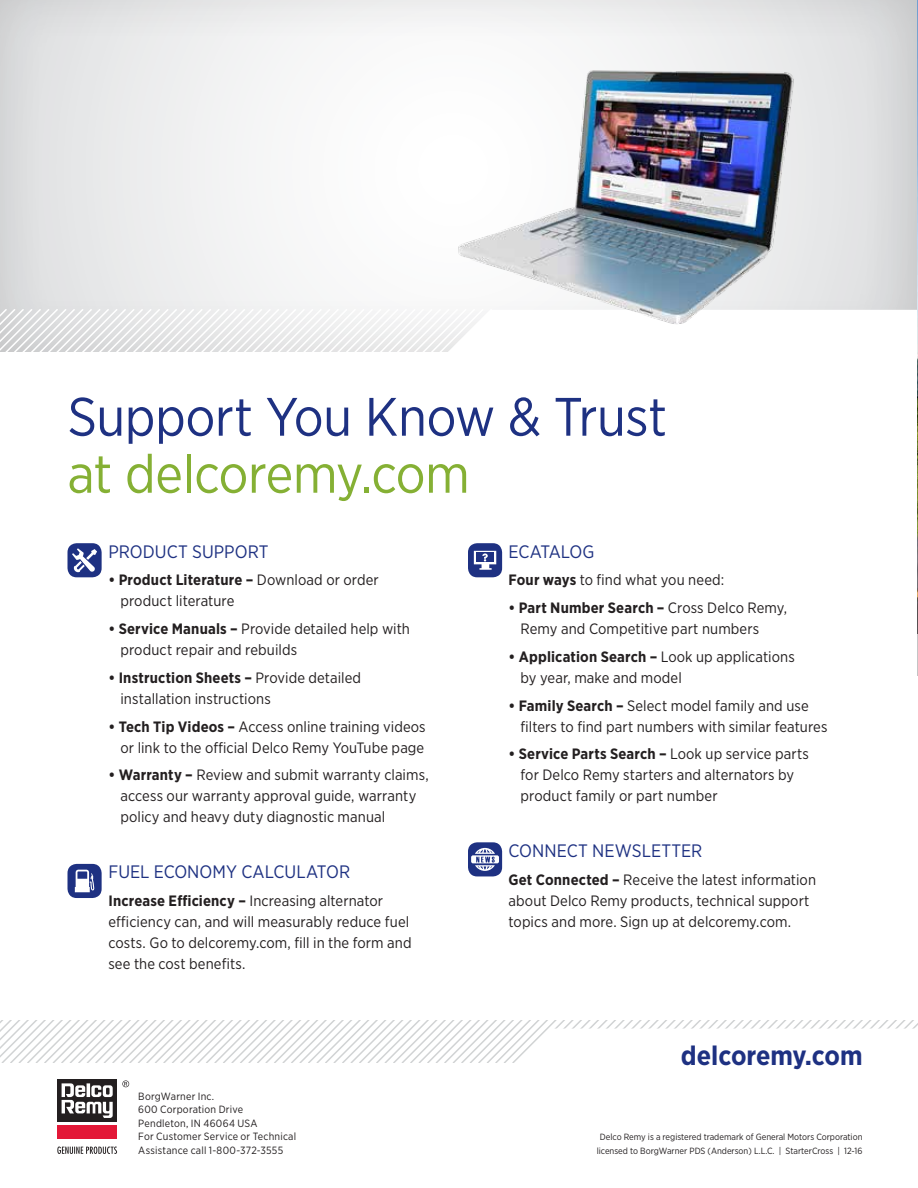
<style>
.page{position:relative;width:918px;height:1188px;background:#fff}
.page>*{position:absolute;margin:0;border:0;box-sizing:border-box;transform-origin:0 0}
.t1{font:54px "Gotham Narrow";letter-spacing:-.01em;color:#1e3182}
.t2{font:54px "Gotham Narrow";letter-spacing:-.015em;color:#85b034}
.t3{font:700 27px "Gotham Narrow";color:#1e3182}
.t4{font:18px "Gotham Narrow";color:#1e3182}
.t5{font:15px/21px "Gotham Narrow";letter-spacing:.005em;color:#231f20}
.t6{font:10.5px/13.5px "Gotham Narrow";letter-spacing:.02em;color:#231f20}
.t7{font:9px/14.4px "Gotham Narrow";color:#231f20;text-align:center}
.s1{font-weight:700}
</style>
<div class="page">
<div style="left:0;top:0;width:918px;height:353px;background:#231f20;opacity:.17"></div>
<svg style="left:0;top:310px;width:917px;height:42px"></svg>
<img style="left:917px;top:0;width:1px;height:635px">
<div style="left:468px;top:842px;width:34px;height:34px;background:#1e3182;border-radius:9px"></div>
<svg style="left:471px;top:848px;width:28px;height:23px"></svg>
<div style="left:468px;top:543px;width:34px;height:34px;background:#1e3182;border-radius:9px"></div>
<svg style="left:474px;top:551px;width:22px;height:19px"></svg>
<div style="left:68px;top:543px;width:34px;height:34px;background:#1e3182;border-radius:9px"></div>
<svg style="left:72px;top:548px;width:25px;height:25px"></svg>
<div style="left:68px;top:864px;width:34px;height:34px;background:#1e3182;border-radius:9px"></div>
<svg style="left:75px;top:870px;width:19px;height:22px"></svg>
<img style="left:454px;top:68px;width:341px;height:260px">
<hr style="left:915px;top:630px;width:3px;height:47px;background:#231f20;opacity:.17">
<svg style="left:0;top:1020px;width:918px;height:43px"></svg>
<div style="left:58px;top:1079px;width:59px;height:43px;background:#231f20"></div>
<div style="left:58px;top:1125px;width:59px;height:14px;background:#e31837"></div>
<svg style="left:62px;top:1083px;width:51px;height:35px"></svg>
<svg style="left:122px;top:1080px;width:7px;height:7px"></svg>
<svg style="left:57px;top:1147px;width:60px;height:7px"></svg>
<h1 class="t1" style="left:68px;top:383px;width:601px">Support You Know &amp; Trust</h1>
<h1 class="t2" style="left:68px;top:440px;width:404px">at delcoremy.com</h1>
<p class="t4" style="left:108px;top:540px;width:162px">PRODUCT SUPPORT</p>
<p class="t5" style="left:120px;top:569px;width:260px;text-indent:-12px"><span class="s1">• Product Literature –</span> Download or order product literature</p>
<p class="t5" style="left:120px;top:618px;width:291px;text-indent:-12px"><span class="s1">• Service Manuals –</span> Provide detailed help with product repair and rebuilds</p>
<p class="t5" style="left:120px;top:667px;width:242px;text-indent:-12px"><span class="s1">• Instruction Sheets –</span> Provide detailed installation instructions</p>
<p class="t5" style="left:108px;top:716px;width:319px;text-align:right"><span class="s1">• Tech Tip Videos –</span> Access online training videos or link to the official Delco Remy YouTube page</p>
<p class="t5" style="left:120px;top:764px;width:310px;text-indent:-12px"><span class="s1">• Warranty –</span> Review and submit warranty claims, access our warranty approval guide, warranty policy and heavy duty diagnostic manual</p>
<p class="t4" style="left:108px;top:860px;width:243px">FUEL ECONOMY CALCULATOR</p>
<p class="t5" style="left:108px;top:890px;width:305px"><span class="s1">Increase Efficiency –</span> Increasing alternator efficiency can, and will measurably reduce fuel costs. Go to delcoremy.com, fill in the form and see the cost benefits.</p>
<p class="t6" style="left:138px;top:1089px;width:159px">BorgWarner Inc.<br>600 Corporation Drive<br>Pendleton, IN 46064 USA<br>For Customer Service or Technical<br>Assistance call 1-800-372-3555</p>
<p class="t4" style="left:509px;top:540px;width:87px">ECATALOG</p>
<p class="t5" style="left:509px;top:569px;width:217px"><span class="s1">Four ways</span> to find what you need:</p>
<p class="t5" style="left:521px;top:597px;width:268px;text-indent:-12px"><span class="s1">• Part Number Search –</span> Cross Delco Remy,<br>Remy and Competitive part numbers</p>
<p class="t5" style="left:521px;top:646px;width:276px;text-indent:-12px"><span class="s1">• Application Search –</span> Look up applications by year, make and model</p>
<p class="t5" style="left:521px;top:695px;width:309px;text-indent:-12px"><span class="s1">• Family Search –</span> Select model family and use filters to find part numbers with similar features</p>
<p class="t5" style="left:521px;top:743px;width:290px;text-indent:-12px"><span class="s1">• Service Parts Search –</span> Look up service parts for Delco Remy starters and alternators by product family or part number</p>
<p class="t4" style="left:509px;top:839px;width:195px">CONNECT NEWSLETTER</p>
<p class="t5" style="left:509px;top:869px;width:309px"><span class="s1">Get Connected –</span> Receive the latest information about Delco Remy products, technical support topics and more. Sign up at delcoremy.com.</p>
<h2 class="t3" style="left:681px;top:1038px;width:183px">delcoremy.com</h2>
<p class="t7" style="left:597px;top:1129px;width:267px">Delco Remy is a registered trademark of General Motors Corporation licensed to BorgWarner PDS (Anderson) L.L.C. | StarterCross | 12-16</p>
</div>
